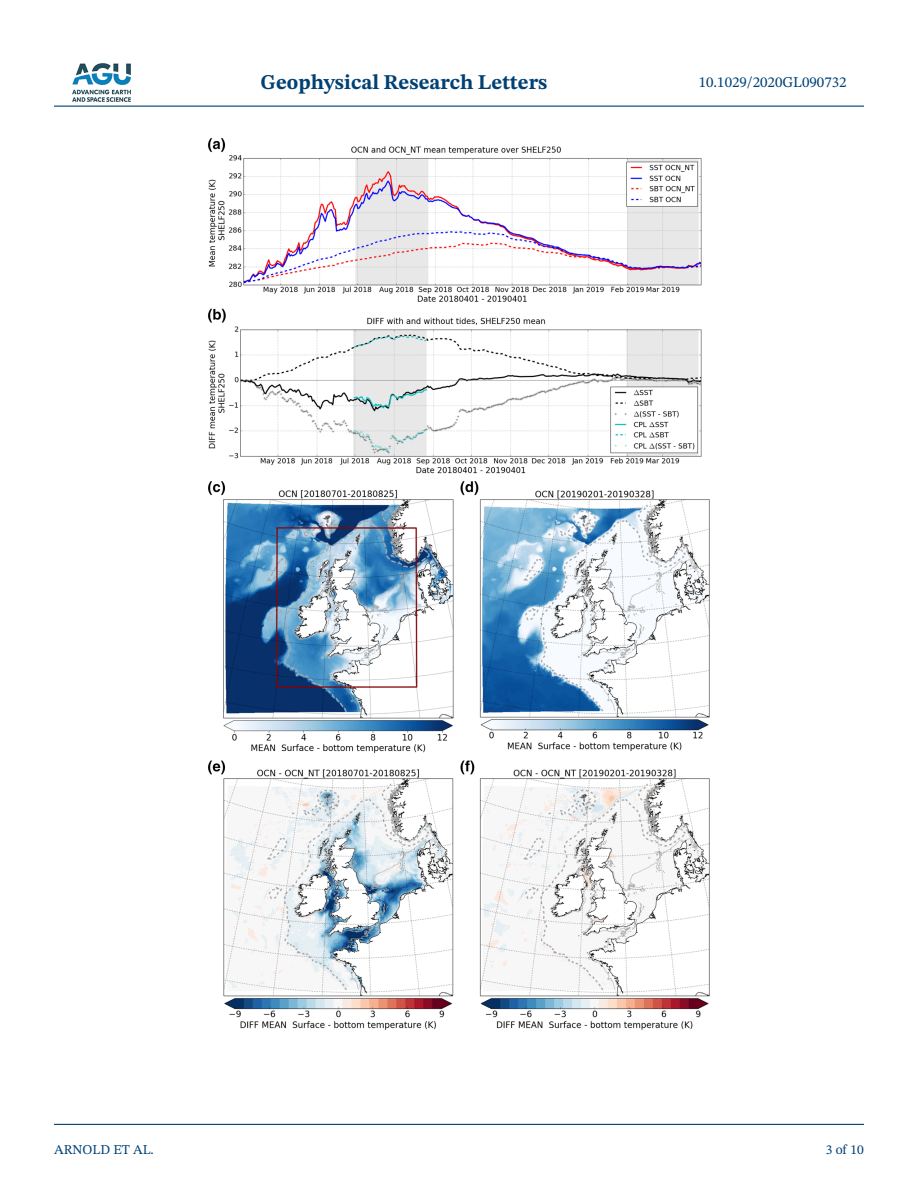
<style>
.page{position:relative;width:918px;height:1188px;background:#fff}
.page>*{position:absolute;margin:0;border:0;box-sizing:border-box;transform-origin:0 0}
.t1{font:700 21px "STIX Two Text";color:#004174}
.t2{font:15px "STIX Two Text";color:#004174}
.t3{font:13.5px "STIX Two Text";color:#004174}
</style>
<div class="page">
<hr style="left:54px;top:106px;width:810px;height:1px;background:#004174">
<hr style="left:54px;top:1124px;width:810px;height:1px;background:#004174">
<img style="left:72px;top:63px;width:59px;height:39px">
<img style="left:208px;top:138px;width:502px;height:892px">
<p class="t1" style="left:261px;top:67px;width:288px">Geophysical Research Letters</p>
<p class="t2" style="left:699px;top:72px;width:149px">10.1029/2020GL090732</p>
<p class="t3" style="left:54px;top:1140px;width:101px">ARNOLD ET AL.</p>
<p class="t3" style="left:826px;top:1140px;width:40px">3 of 10</p>
</div>
